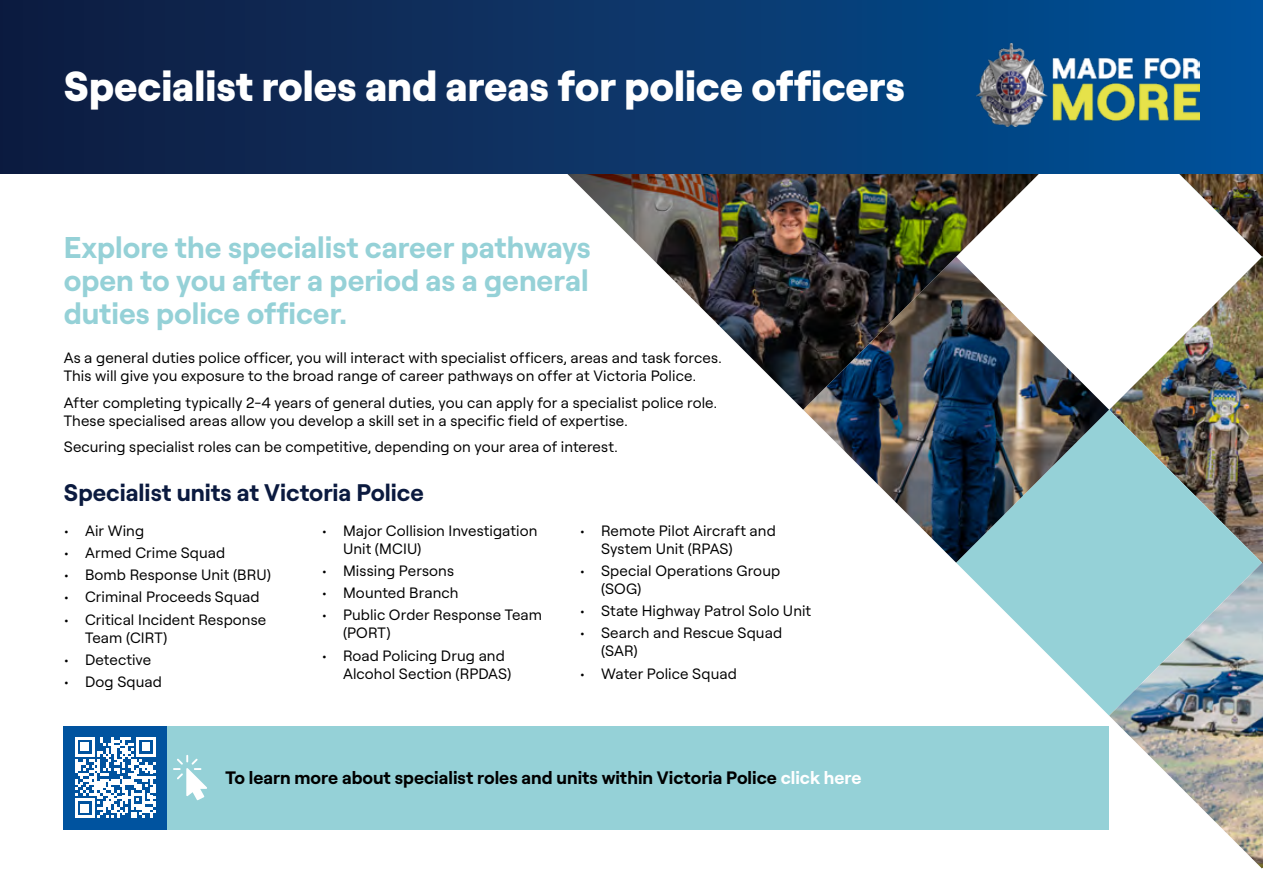
<style>
.page{position:relative;width:1263px;height:893px;background:#fff}
.page>*{position:absolute;margin:0;border:0;box-sizing:border-box;transform-origin:0 0}
.t1{font:800 42px "Roobert";color:#fff}
.Intro_para__P{font:700 30px/33px "Roobert";color:#95d1d7;text-align:justify}
.Subhead_1__H3{font:700 24px "Roobert";color:#0b1a3f}
.Body__P{font:700 18px "Roobert";color:#000}
.Bullet_points__P{font:15px/18px "Roobert";letter-spacing:.005em;color:#000}
.Body__P-2{font:15px/18px "Roobert";letter-spacing:.005em;color:#000}
.s1{color:#fff}
</style>
<div class="page">
<svg style="left:956px;top:410px;width:306px;height:306px;fill:#95d1d7"></svg>
<img style="left:1109px;top:563px;width:154px;height:306px">
<img style="left:956px;top:173px;width:306px;height:237px">
<img style="left:803px;top:257px;width:306px;height:306px">
<svg style="left:1115px;top:173px;width:148px;height:85px"></svg>
<img style="left:1176px;top:173px;width:87px;height:84px">
<img style="left:567px;top:174px;width:472px;height:236px">
<div style="left:64px;top:726px;width:1045px;height:103px;background:#95d1d7"></div>
<svg style="left:173px;top:755px;width:34px;height:45px"></svg>
<div style="left:0;top:0;width:1263px;height:173px;background:linear-gradient(to right,#121b3d,#00529a)"></div>
<img style="left:977px;top:44px;width:222px;height:82px">
<div style="left:64px;top:726px;width:103px;height:103px;background:#00539f"></div>
<svg style="left:75px;top:737px;width:81px;height:81px"></svg>
<h1 class="t1" style="left:64px;top:56px;width:843px">Specialist roles and areas for police officers</h1>
<p class="Intro_para__P" style="left:64px;top:229px;width:529px">Explore the specialist career pathways open to you after a period as a general duties police officer.</p>
<p class="Body__P-2" style="left:64px;top:348px;width:659px">As a general duties police officer, you will interact with specialist officers, areas and task forces.<br>This will give you exposure to the broad range of career pathways on offer at Victoria Police.</p>
<p class="Body__P-2" style="left:64px;top:393px;width:655px">After completing typically 2-4 years of general duties, you can apply for a specialist police role.<br>These specialised areas allow you develop a skill set in a specific field of expertise.</p>
<p class="Body__P-2" style="left:64px;top:437px;width:555px">Securing specialist roles can be competitive, depending on your area of interest.</p>
<h3 class="Subhead_1__H3" style="left:64px;top:475px;width:362px">Specialist units at Victoria Police</h3>
<p class="Bullet_points__P" style="left:64px;top:520px;width:82px">• Air Wing</p>
<p class="Bullet_points__P" style="left:64px;top:543px;width:163px">• Armed Crime Squad</p>
<p class="Bullet_points__P" style="left:64px;top:565px;width:209px">• Bomb Response Unit (BRU)</p>
<p class="Bullet_points__P" style="left:64px;top:587px;width:197px">• Criminal Proceeds Squad</p>
<p class="Bullet_points__P" style="left:85px;top:609px;width:183px;text-indent:-21px">• Critical Incident Response<br>Team (CIRT)</p>
<p class="Bullet_points__P" style="left:64px;top:650px;width:89px">• Detective</p>
<p class="Bullet_points__P" style="left:64px;top:672px;width:100px">• Dog Squad</p>
<p class="Bullet_points__P" style="left:343px;top:520px;width:196px;text-indent:-21px">• Major Collision Investigation<br>Unit (MCIU)</p>
<p class="Bullet_points__P" style="left:322px;top:561px;width:134px">• Missing Persons</p>
<p class="Bullet_points__P" style="left:322px;top:583px;width:138px">• Mounted Branch</p>
<p class="Bullet_points__P" style="left:343px;top:605px;width:201px;text-indent:-21px">• Public Order Response Team (PORT)</p>
<p class="Bullet_points__P" style="left:343px;top:645px;width:170px;text-indent:-21px">• Road Policing Drug and<br>Alcohol Section (RPDAS)</p>
<p class="Bullet_points__P" style="left:601px;top:520px;width:176px;text-indent:-21px">• Remote Pilot Aircraft and<br>System Unit (RPAS)</p>
<p class="Bullet_points__P" style="left:601px;top:561px;width:181px;text-indent:-21px">• Special Operations Group (SOG)</p>
<p class="Bullet_points__P" style="left:580px;top:601px;width:233px">• State Highway Patrol Solo Unit</p>
<p class="Bullet_points__P" style="left:601px;top:623px;width:183px;text-indent:-21px">• Search and Rescue Squad (SAR)</p>
<p class="Bullet_points__P" style="left:580px;top:663px;width:159px">• Water Police Squad</p>
<p class="Body__P" style="left:225px;top:764px;width:638px">To learn more about specialist roles and units within Victoria Police <span class="s1">click here</span></p>
</div>
